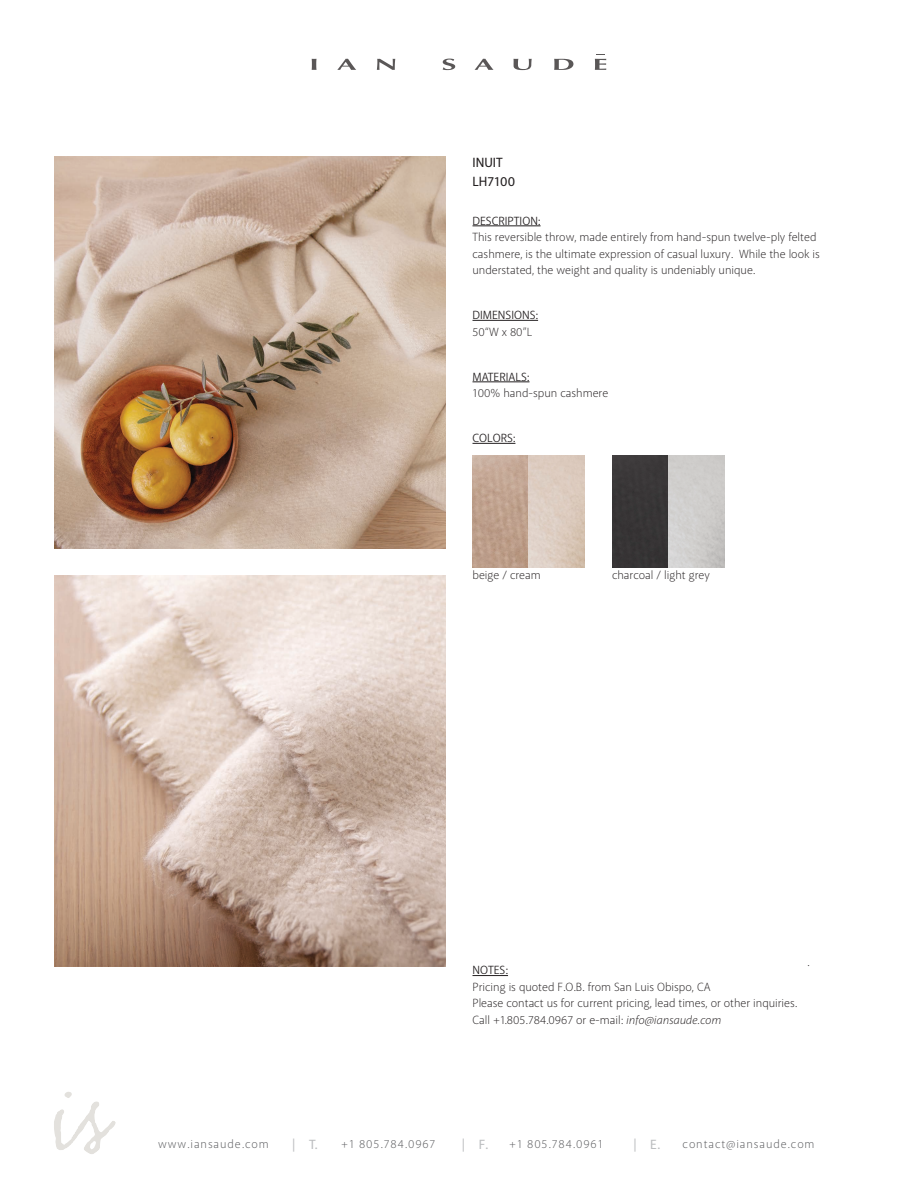
<style>
.page{position:relative;width:918px;height:1188px;background:#fff}
.page>*{position:absolute;margin:0;border:0;box-sizing:border-box;transform-origin:0 0}
.t1{font:500 13.5px/19.5px "Akagi Pro";color:#231f20}
.t2{font:500 13.5px "Akagi Pro";color:#bcbec0}
.t3{font:300 12px/16.5px "Akagi Pro";color:#231f20}
.t4{font:300 12px "Akagi Pro";letter-spacing:.075em;color:#595a5d}
.t5{font:12px "Akagi Pro";color:#231f20}
.s1{font-style:italic}
</style>
<div class="page">
<hr style="left:472px;top:226px;width:69px;height:1px;background:#231f20">
<hr style="left:472px;top:320px;width:66px;height:1px;background:#231f20">
<hr style="left:472px;top:382px;width:58px;height:1px;background:#231f20">
<hr style="left:472px;top:443px;width:43px;height:1px;background:#231f20">
<img style="left:472px;top:455px;width:113px;height:112px">
<img style="left:612px;top:455px;width:112px;height:112px">
<hr style="left:472px;top:975px;width:36px;height:1px;background:#231f20">
<svg style="left:54px;top:1092px;width:62px;height:62px"></svg>
<svg style="left:312px;top:59px;width:5px;height:11px"></svg>
<svg style="left:337px;top:59px;width:19px;height:11px"></svg>
<svg style="left:377px;top:59px;width:18px;height:11px"></svg>
<svg style="left:443px;top:59px;width:12px;height:11px"></svg>
<svg style="left:475px;top:59px;width:19px;height:11px"></svg>
<svg style="left:513px;top:59px;width:19px;height:11px"></svg>
<svg style="left:554px;top:59px;width:19px;height:11px"></svg>
<svg style="left:595px;top:54px;width:11px;height:16px"></svg>
<img style="left:54px;top:575px;width:392px;height:392px">
<img style="left:54px;top:157px;width:392px;height:391px">
<p class="t1" style="left:472px;top:153px;width:44px">INUIT<br>LH7100</p>
<p class="t5" style="left:472px;top:213px;width:70px">DESCRIPTION:</p>
<p class="t3" style="left:472px;top:229px;width:349px">This reversible throw, made entirely from hand-spun twelve-ply felted cashmere, is the ultimate expression of casual luxury. While the look is understated, the weight and quality is undeniably unique.</p>
<p class="t5" style="left:472px;top:308px;width:67px">DIMENSIONS:</p>
<p class="t3" style="left:472px;top:324px;width:61px">50“W x 80”L</p>
<p class="t5" style="left:472px;top:369px;width:59px">MATERIALS:</p>
<p class="t3" style="left:472px;top:385px;width:137px">100% hand-spun cashmere</p>
<p class="t5" style="left:472px;top:431px;width:44px">COLORS:</p>
<p class="t3" style="left:472px;top:567px;width:70px">beige / cream</p>
<p class="t3" style="left:612px;top:567px;width:99px">charcoal / light grey</p>
<p class="t5" style="left:472px;top:963px;width:37px">NOTES:</p>
<p class="t3" style="left:472px;top:979px;width:326px">Pricing is quoted F.O.B. from San Luis Obispo, CA<br>Please contact us for current pricing, lead times, or other inquiries.<br>Call +1.805.784.0967 or e-mail: <span class="s1">info@iansaude.com</span></p>
<p class="t3" style="left:807px;top:954px;width:4px">.</p>
<p class="t4" style="left:158px;top:1137px;width:112px">www.iansaude.com</p>
<p class="t2" style="left:292px;top:1136px;width:27px">| T.</p>
<p class="t4" style="left:341px;top:1137px;width:96px">+1 805.784.0967</p>
<p class="t2" style="left:462px;top:1136px;width:28px">| F.</p>
<p class="t4" style="left:509px;top:1137px;width:95px">+1 805.784.0961</p>
<p class="t2" style="left:634px;top:1136px;width:28px">| E.</p>
<p class="t4" style="left:683px;top:1137px;width:133px">contact@iansaude.com</p>
</div>
